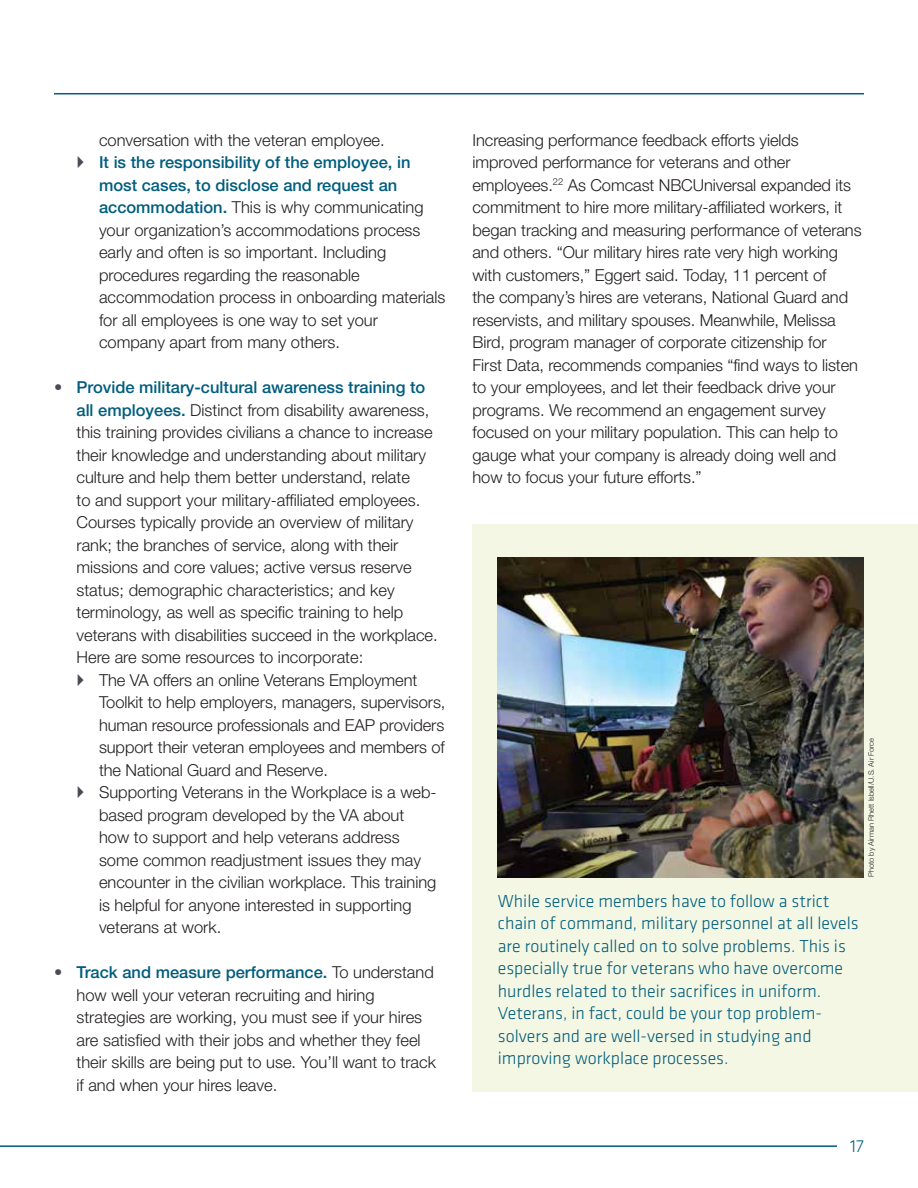
<style>
.page{position:relative;width:918px;height:1188px;background:#fff}
.page>*{position:absolute;margin:0;border:0;box-sizing:border-box;transform-origin:0 0}
.t1{font:300 18px/22.5px "Klavika";color:#005d7d}
.t2{font:300 16.5px/22.5px "Helvetica Neue LT Std";color:#231f20}
.t3{font:300 7.5px "Helvetica Neue LT Std";color:#231f20}
.s1{font-weight:500;color:#005d7d}
.s2{color:#474c55}
</style>
<div class="page">
<hr style="left:0;top:1145px;width:837px;height:2px;background:#005d7d">
<hr style="left:54px;top:93px;width:810px;height:1px;background:#005d7d">
<div style="left:472px;top:524px;width:446px;height:567px;background:#f4f7e3"></div>
<img style="left:498px;top:558px;width:366px;height:319px">
<p class="t2" style="left:99px;top:128px;width:284px">conversation with the veteran employee.</p>
<p class="t2" style="left:99px;top:151px;width:348px"><span class="s1">It is the responsibility of the employee, in most cases, to disclose and request an accommodation.</span> This is why communicating your organization’s accommodations process early and often is so important. Including procedures regarding the reasonable accommodation process in onboarding materials for all employees is one way to set your company apart from many others.</p>
<p class="t2" style="left:77px;top:376px;width:360px;text-indent:-23px"><span class="s2">•</span> <span class="s1">Provide military-cultural awareness training to all employees.</span> Distinct from disability awareness, this training provides civilians a chance to increase their knowledge and understanding about military culture and help them better understand, relate<br>to and support your military-affiliated employees.<br>Courses typically provide an overview of military rank; the branches of service, along with their missions and core values; active versus reserve status; demographic characteristics; and key terminology, as well as specific training to help veterans with disabilities succeed in the workplace.<br>Here are some resources to incorporate:</p>
<p class="t2" style="left:99px;top:668px;width:348px">The VA offers an online Veterans Employment Toolkit to help employers, managers, supervisors, human resource professionals and EAP providers support their veteran employees and members of the National Guard and Reserve.<br>Supporting Veterans in the Workplace is a web&shy;based program developed by the VA about<br>how to support and help veterans address<br>some common readjustment issues they may encounter in the civilian workplace. This training is helpful for anyone interested in supporting veterans at work.</p>
<p class="t2" style="left:77px;top:961px;width:361px;text-indent:-23px"><span class="s2">•</span> <span class="s1">Track and measure performance.</span> To understand how well your veteran recruiting and hiring strategies are working, you must see if your hires are satisfied with their jobs and whether they feel their skills are being put to use. You’ll want to track if and when your hires leave.</p>
<p class="t2" style="left:472px;top:128px;width:391px">Increasing performance feedback efforts yields improved performance for veterans and other employees. <sup>22</sup> As Comcast NBCUniversal expanded its commitment to hire more military-affiliated workers, it began tracking and measuring performance of veterans and others. “Our military hires rate very high working with customers,” Eggert said. Today, 11 percent of<br>the company’s hires are veterans, National Guard and reservists, and military spouses. Meanwhile, Melissa Bird, program manager of corporate citizenship for<br>First Data, recommends companies “find ways to listen to your employees, and let their feedback drive your programs. We recommend an engagement survey focused on your military population. This can help to gauge what your company is already doing well and how to focus your future efforts. ”</p>
<p class="t1" style="left:498px;top:889px;width:362px">While service members have to follow a strict chain of command, military personnel at all levels are routinely called on to solve problems. This is especially true for veterans who have overcome hurdles related to their sacrifices in uniform.<br>Veterans, in fact, could be your top problem&shy;solvers and are well-versed in studying and improving workplace processes.</p>
<p class="t3" style="left:867px;top:877px;width:141px;rotate:-90deg">Photo by Airman Rhett Isbell/U. S. Air Force</p>
<p class="t1" style="left:850px;top:1135px;width:15px">17</p>
</div>
